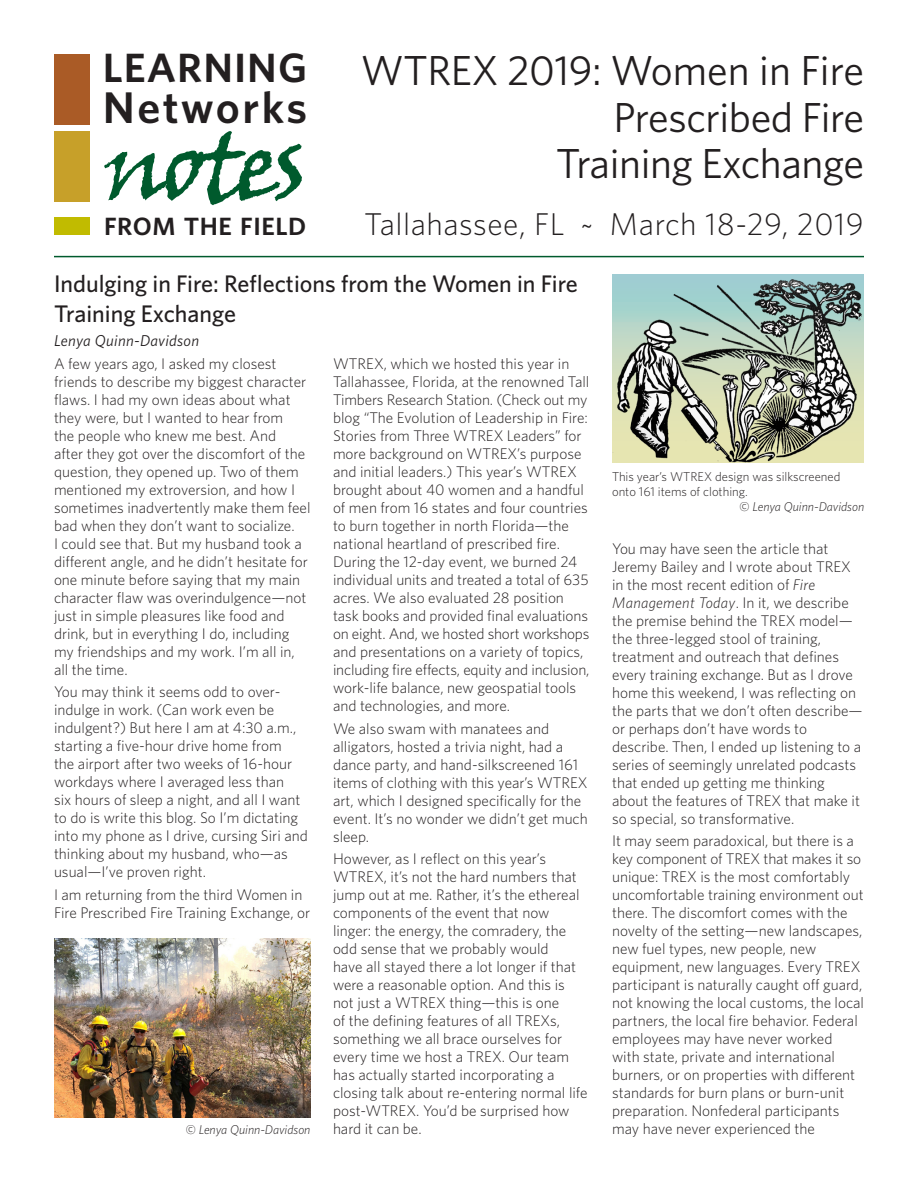
<style>
.page{position:relative;width:918px;height:1188px;background:#fff}
.page>*{position:absolute;margin:0;border:0;box-sizing:border-box;transform-origin:0 0}
.t1{font:99px "Viner Hand ITC";color:#005a2d}
.t2{font:600 44.4px "Whitney";letter-spacing:.055em;color:#231f20}
.t3{font:42px/46.5px "Whitney";letter-spacing:-.01em;color:#231f20;text-align:right}
.t4{font:600 40.95px "Whitney";letter-spacing:.025em;color:#231f20}
.t5{font:300 31.5px "Whitney";letter-spacing:.02em;color:#231f20}
.t6{font:600 25.05px "Whitney";letter-spacing:.02em;color:#231f20}
.t7{font:500 24px/30px "Whitney";color:#231f20}
.t8{font:italic 15.75px "Whitney";letter-spacing:.02em;color:#231f20}
.t9{font:300 15.3px/18px "Whitney";color:#231f20}
.t10{font:300 12.75px/15px "Whitney";color:#231f20}
.t11{font:italic 300 12.75px "Whitney";color:#231f20}
.s1{font-style:italic}
</style>
<div class="page">
<hr style="left:54px;top:256px;width:810px;height:1px;background:#005a2d">
<div style="left:54px;top:54px;width:36px;height:70px;background:#aa5b26"></div>
<div style="left:54px;top:131px;width:36px;height:71px;background:#c7a029"></div>
<div style="left:54px;top:218px;width:36px;height:17px;background:#c1bb00"></div>
<img style="left:54px;top:938px;width:256px;height:179px">
<img style="left:612px;top:275px;width:252px;height:187px">
<p class="t4" style="left:103px;top:41px;width:206px">LEARNING</p>
<p class="t2" style="left:103px;top:78px;width:206px">Networks</p>
<p class="t1" style="left:102px;top:105px;width:206px;rotate:-1deg">notes</p>
<p class="t6" style="left:104px;top:210px;width:204px">FROM THE FIELD</p>
<p class="t3" style="left:361px;top:46px;width:505px">WTREX 2019: Women in Fire<br>Prescribed Fire<br>Training Exchange</p>
<p class="t5" style="left:365px;top:203px;width:501px">Tallahassee, FL ~ March 18-29, 2019</p>
<p class="t7" style="left:54px;top:269px;width:525px">Indulging in Fire: Reflections from the Women in Fire<br>Training Exchange</p>
<p class="t8" style="left:54px;top:330px;width:147px">Lenya Quinn-Davidson</p>
<p class="t9" style="left:54px;top:354px;width:258px">A few years ago, I asked my closest friends to describe my biggest character flaws. I had my own ideas about what they were, but I wanted to hear from<br>the people who knew me best. And<br>after they got over the discomfort of the question, they opened up. Two of them mentioned my extroversion, and how I sometimes inadvertently make them feel bad when they don’t want to socialize.<br>I could see that. But my husband took a different angle, and he didn’t hesitate for one minute before saying that my main character flaw was overindulgence—not just in simple pleasures like food and drink, but in everything I do, including my friendships and my work. I’m all in, all the time.</p>
<p class="t9" style="left:54px;top:683px;width:255px">You may think it seems odd to over&shy;indulge in work. (Can work even be indulgent?) But here I am at 4:30 a.m., starting a five-hour drive home from<br>the airport after two weeks of 16-hour workdays where I averaged less than<br>six hours of sleep a night, and all I want to do is write this blog. So I’m dictating into my phone as I drive, cursing Siri and thinking about my husband, who—as usual—I’ve proven right.</p>
<p class="t9" style="left:54px;top:885px;width:258px">I am returning from the third Women in<br>Fire Prescribed Fire Training Exchange, or</p>
<p class="t11" style="left:186px;top:1121px;width:126px">© Lenya Quinn-Davidson</p>
<p class="t9" style="left:333px;top:354px;width:258px">WTREX, which we hosted this year in Tallahassee, Florida, at the renowned Tall Timbers Research Station. (Check out my blog “The Evolution of Leadership in Fire:<br>Stories from Three WTREX Leaders” for more background on WTREX’s purpose and initial leaders.) This year’s WTREX brought about 40 women and a handful of men from 16 states and four countries to burn together in north Florida—the national heartland of prescribed fire.<br>During the 12-day event, we burned 24 individual units and treated a total of 635 acres. We also evaluated 28 position task books and provided final evaluations on eight. And, we hosted short workshops and presentations on a variety of topics, including fire effects, equity and inclusion, work-life balance, new geospatial tools and technologies, and more.</p>
<p class="t9" style="left:333px;top:719px;width:256px">We also swam with manatees and alligators, hosted a trivia night, had a dance party, and hand-silkscreened 161 items of clothing with this year’s WTREX art, which I designed specifically for the event. It’s no wonder we didn’t get much sleep.</p>
<p class="t9" style="left:333px;top:849px;width:256px">However, as I reflect on this year’s WTREX, it’s not the hard numbers that jump out at me. Rather, it’s the ethereal components of the event that now linger: the energy, the comradery, the odd sense that we probably would<br>have all stayed there a lot longer if that were a reasonable option. And this is not just a WTREX thing—this is one<br>of the defining features of all TREXs, something we all brace ourselves for every time we host a TREX. Our team has actually started incorporating a closing talk about re-entering normal life post-WTREX. You’d be surprised how hard it can be.</p>
<p class="t10" style="left:612px;top:469px;width:230px">This year’s WTREX design was silkscreened onto 161 items of clothing.</p>
<p class="t11" style="left:739px;top:498px;width:126px">© Lenya Quinn-Davidson</p>
<p class="t9" style="left:612px;top:539px;width:252px">You may have seen the article that Jeremy Bailey and I wrote about TREX in the most recent edition of <span class="s1">Fire Management Today</span>. In it, we describe the premise behind the TREX model— the three-legged stool of training, treatment and outreach that defines every training exchange. But as I drove home this weekend, I was reflecting on the parts that we don’t often describe— or perhaps don’t have words to describe. Then, I ended up listening to a series of seemingly unrelated podcasts that ended up getting me thinking about the features of TREX that make it so special, so transformative.</p>
<p class="t9" style="left:612px;top:831px;width:253px">It may seem paradoxical, but there is a key component of TREX that makes it so unique: TREX is the most comfortably uncomfortable training environment out there. The discomfort comes with the novelty of the setting—new landscapes, new fuel types, new people, new equipment, new languages. Every TREX participant is naturally caught off guard, not knowing the local customs, the local partners, the local fire behavior. Federal employees may have never worked<br>with state, private and international burners, or on properties with different standards for burn plans or burn-unit preparation. Nonfederal participants may have never experienced the</p>
</div>
